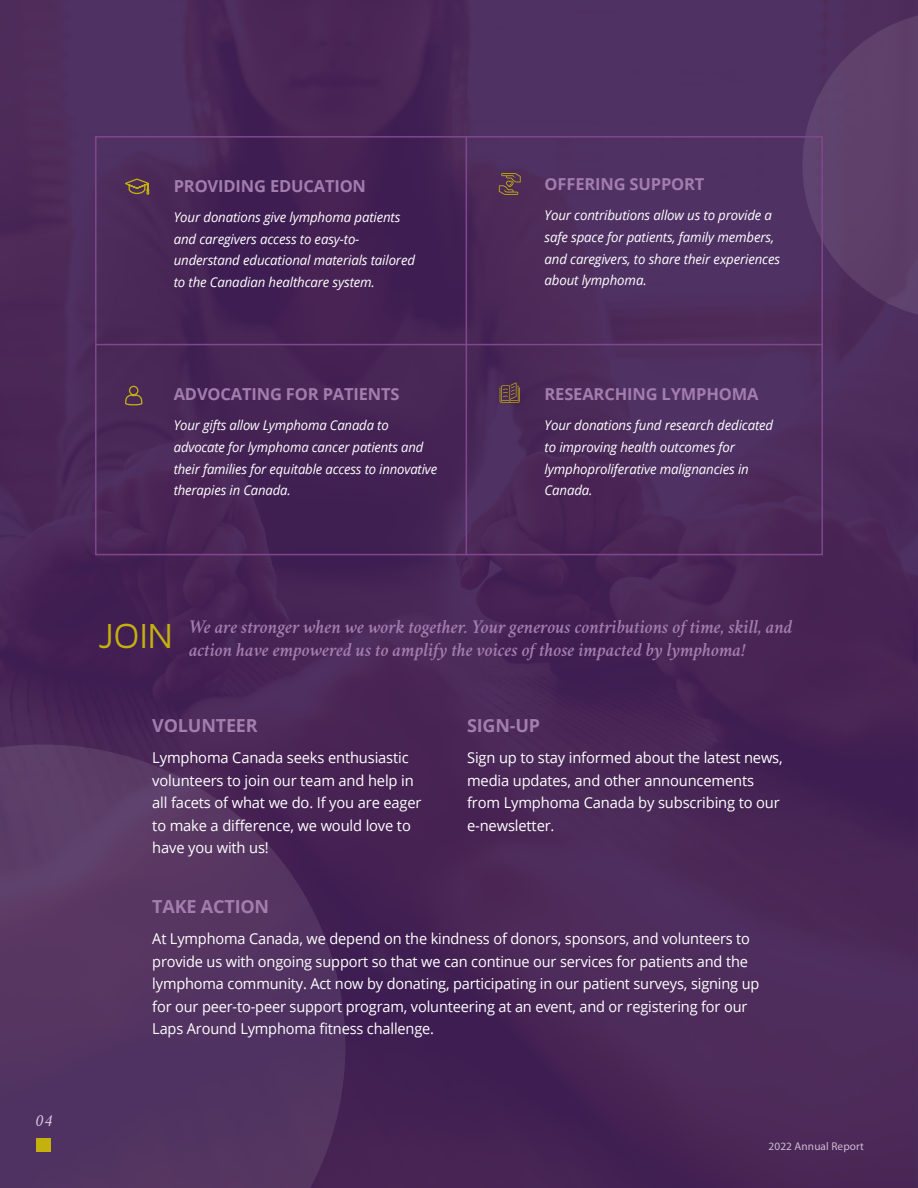
<style>
.page{position:relative;width:918px;height:1188px;background:#fff}
.page>*{position:absolute;margin:0;border:0;box-sizing:border-box;transform-origin:0 0}
.t1{font:36px "Maven Pro";color:#c4b10e}
.t2{font:italic 600 19.5px/22.5px "Crimson";letter-spacing:-.01em;color:#a27dad}
.t3{font:700 18px "Open Sans";letter-spacing:-.01em;color:#a27dad}
.t4{font:italic 17.4px "Crimson";color:#ddcde5;scale:.95 1}
.t5{font:700 16.5px "Open Sans";letter-spacing:-.01em;color:#a27dad}
.t6{font:15px/22.5px "Open Sans";letter-spacing:-.01em;color:#fff}
.t7{font:italic 13.5px/21.8px "Open Sans";letter-spacing:-.01em;color:#fff}
.t8{font:11.25px "Myriad Pro";letter-spacing:.01em;color:#cdbbd4}
</style>
<div class="page">
<div style="left:0;top:0;width:918px;height:1188px;background:linear-gradient(to right,#472556,#4b295a)"></div>
<svg style="left:0;top:744px;width:345px;height:444px;fill:#533461"></svg>
<svg style="left:802px;top:11px;width:116px;height:308px"></svg>
<div style="left:36px;top:1138px;width:14px;height:14px;background:#c4b10e"></div>
<svg style="left:124px;top:385px;width:21px;height:20px"></svg>
<svg style="left:124px;top:177px;width:26px;height:18px"></svg>
<hr style="left:466px;top:136px;width:1px;height:419px;background:#80478e">
<hr style="left:95px;top:344px;width:728px;height:1px;background:#80478e">
<div style="left:95px;top:136px;width:728px;height:419px;border:2px solid #80478e"></div>
<svg style="left:499px;top:173px;width:22px;height:22px"></svg>
<svg style="left:500px;top:382px;width:20px;height:21px"></svg>
<p class="t5" style="left:174px;top:175px;width:194px">PROVIDING EDUCATION</p>
<p class="t7" style="left:174px;top:206px;width:243px">Your donations give lymphoma patients and caregivers access to easy-to&shy;understand educational materials tailored to the Canadian healthcare system.</p>
<p class="t5" style="left:174px;top:383px;width:227px">ADVOCATING FOR PATIENTS</p>
<p class="t7" style="left:174px;top:414px;width:265px">Your gifts allow Lymphoma Canada to advocate for lymphoma cancer patients and their families for equitable access to innovative therapies in Canada.</p>
<p class="t5" style="left:545px;top:173px;width:161px">OFFERING SUPPORT</p>
<p class="t7" style="left:545px;top:204px;width:237px">Your contributions allow us to provide a safe space for patients, family members, and caregivers, to share their experiences about lymphoma.</p>
<p class="t5" style="left:545px;top:383px;width:216px">RESEARCHING LYMPHOMA</p>
<p class="t7" style="left:545px;top:414px;width:230px">Your donations fund research dedicated to improving health outcomes for lymphoproliferative malignancies in<br>Canada.</p>
<p class="t4" style="left:35px;top:1110px;width:19px">04</p>
<h1 class="t1" style="left:98px;top:613px;width:76px">JOIN</h1>
<h2 class="t2" style="left:189px;top:616px;width:605px">We are stronger when we work together. Your generous contributions of time, skill, and action have empowered us to amplify the voices of those impacted by lymphoma!</h2>
<p class="t3" style="left:152px;top:713px;width:107px">VOLUNTEER</p>
<p class="t6" style="left:152px;top:746px;width:271px">Lymphoma Canada seeks enthusiastic volunteers to join our team and help in all facets of what we do. If you are eager to make a difference, we would love to have you with us!</p>
<p class="t3" style="left:467px;top:713px;width:75px">SIGN-UP</p>
<p class="t6" style="left:467px;top:746px;width:317px">Sign up to stay informed about the latest news, media updates, and other announcements from Lymphoma Canada by subscribing to our e-newsletter.</p>
<p class="t3" style="left:152px;top:894px;width:118px">TAKE ACTION</p>
<p class="t6" style="left:152px;top:927px;width:609px">At Lymphoma Canada, we depend on the kindness of donors, sponsors, and volunteers to provide us with ongoing support so that we can continue our services for patients and the lymphoma community. Act now by donating, participating in our patient surveys, signing up for our peer-to-peer support program, volunteering at an event, and or registering for our Laps Around Lymphoma fitness challenge.</p>
<p class="t8" style="left:769px;top:1140px;width:97px">2022 Annual Report</p>
</div>
